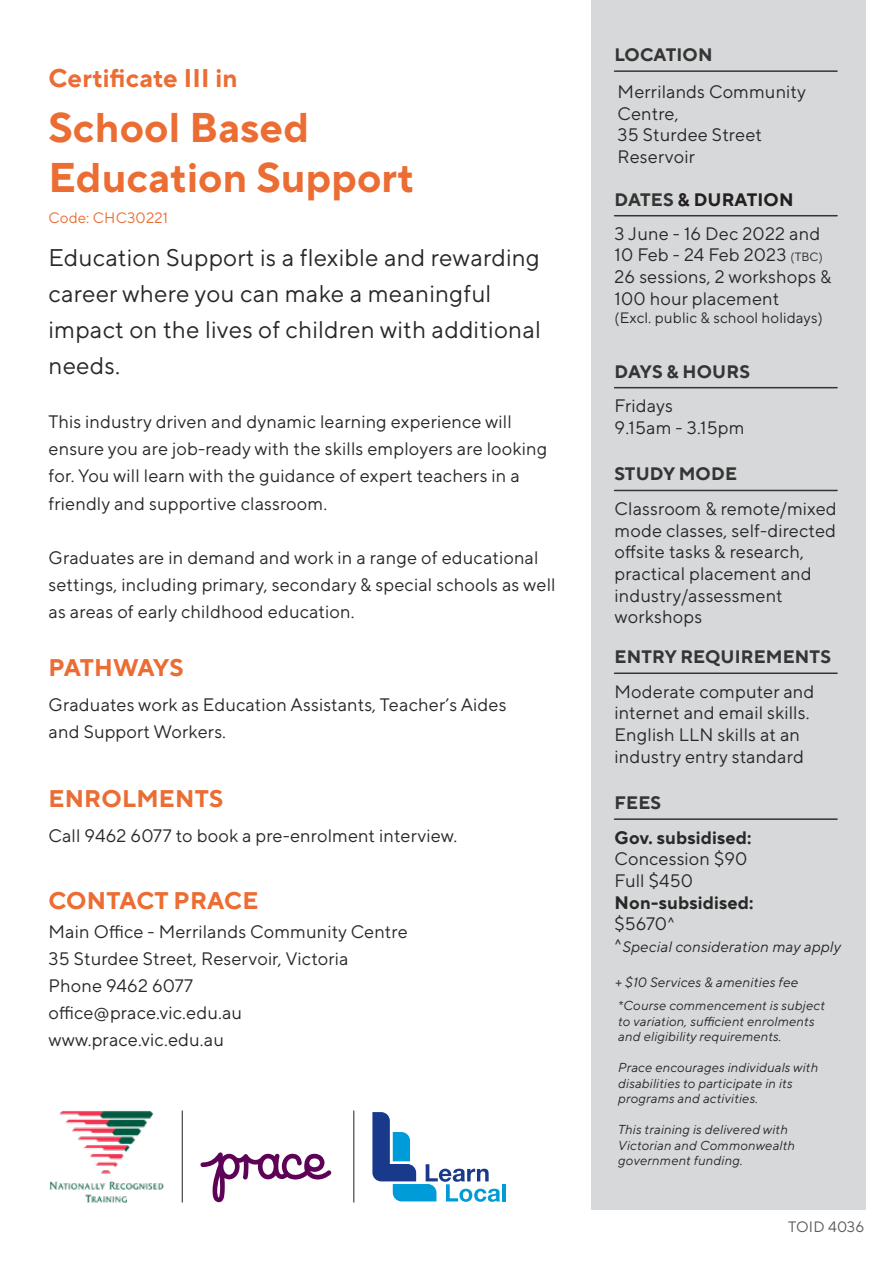
<style>
.page{position:relative;width:893px;height:1263px;background:#fff}
.page>*{position:absolute;margin:0;border:0;box-sizing:border-box;transform-origin:0 0}
.t1{font:700 41.4px/49.7px "TT Norms Pro";letter-spacing:.005em;color:#eb6d33}
.t2{font:700 25.5px "TT Norms Pro";letter-spacing:.01em;color:#eb6d33}
.t3{font:24px/36px "TT Norms Pro";letter-spacing:.01em;color:#282828}
.t4{font:700 24px "TT Norms Pro";letter-spacing:.01em;color:#eb6d33}
.t5{font:700 24px "TT Norms Pro";letter-spacing:-.05em;color:#eb6d33}
.t6{font:18px/21.6px "TT Norms Pro";letter-spacing:.01em;color:#282828}
.t7{font:700 18px "TT Norms Pro";letter-spacing:.01em;color:#353535}
.t8{font:700 18px "TT Norms Pro";letter-spacing:.01em;color:#282828}
.t9{font:italic 15px "TT Norms Pro";letter-spacing:.01em;color:#282828}
.t10{font:15px "TT Norms Pro";letter-spacing:.01em;color:#282828}
.t11{font:15px "TT Norms Pro";letter-spacing:.01em;color:#eb6d33}
.t12{font:15px "TT Norms Pro";letter-spacing:.01em;color:#595959}
.t13{font:italic 13.5px "TT Norms Pro";letter-spacing:.01em;color:#282828}
.t14{font:italic 12.9px/15.5px "TT Norms Pro";letter-spacing:.01em;color:#282828}
.s1{font-weight:700;color:#353535}
.s2{font-weight:700;color:#231f20}
.s3{font-size:12px}
.s4{font-style:normal;font-size:18px}
</style>
<div class="page">
<div style="left:591px;top:0;width:299px;height:1210px;background:#d7d8d9"></div>
<hr style="left:615px;top:70px;width:222px;height:2px;background:#353535">
<hr style="left:615px;top:215px;width:222px;height:1px;background:#353535">
<hr style="left:615px;top:672px;width:222px;height:2px;background:#353535">
<hr style="left:615px;top:490px;width:222px;height:1px;background:#353535">
<hr style="left:615px;top:818px;width:222px;height:2px;background:#353535">
<div style="left:866px;top:0;width:26px;height:1261px;background:#fff"></div>
<hr style="left:615px;top:387px;width:222px;height:1px;background:#353535">
<hr style="left:502px;top:1184px;width:4px;height:17px;background:#009cd9">
<svg style="left:372px;top:1112px;width:128px;height:90px"></svg>
<svg style="left:200px;top:1152px;width:132px;height:50px"></svg>
<img style="left:49px;top:1111px;width:114px;height:91px">
<hr style="left:182px;top:1111px;width:1px;height:91px;background:#231f20">
<hr style="left:353px;top:1111px;width:1px;height:91px;background:#231f20">
<h2 class="t2" style="left:49px;top:59px;width:191px">Certificate III in</h2>
<h1 class="t1" style="left:49px;top:100px;width:367px">School Based<br>Education Support</h1>
<p class="t11" style="left:49px;top:207px;width:121px">Code: CHC30221</p>
<h3 class="t3" style="left:49px;top:238px;width:494px">Education Support is a flexible and rewarding career where you can make a meaningful impact on the lives of children with additional needs.</h3>
<p class="t6" style="left:49px;top:407px;width:500px;line-height:27px">This industry driven and dynamic learning experience will ensure you are job-ready with the skills employers are looking for. You will learn with the guidance of expert teachers in a friendly and supportive classroom.</p>
<p class="t6" style="left:49px;top:542px;width:508px;line-height:27px">Graduates are in demand and work in a range of educational settings, including primary, secondary &amp; special schools as well as areas of early childhood education.</p>
<h3 class="t5" style="left:49px;top:650px;width:136px">PATHWAYS</h3>
<p class="t6" style="left:49px;top:690px;width:459px;line-height:27px">Graduates work as Education Assistants, Teacher’s Aides and Support Workers.</p>
<h3 class="t4" style="left:49px;top:781px;width:176px">ENROLMENTS</h3>
<p class="t6" style="left:49px;top:824px;width:410px">Call 9462 6077 to book a pre-enrolment interview.</p>
<h3 class="t4" style="left:49px;top:883px;width:211px">CONTACT PRACE</h3>
<p class="t6" style="left:49px;top:917px;width:361px;line-height:27px">Main Office - Merrilands Community Centre<br>35 Sturdee Street, Reservoir, Victoria<br>Phone 9462 6077<br>office@prace.vic.edu.au www.prace.vic.edu.au</p>
<p class="t7" style="left:615px;top:41px;width:100px">LOCATION</p>
<p class="t6" style="left:618px;top:80px;width:190px">Merrilands Community<br>Centre,<br>35 Sturdee Street<br>Reservoir</p>
<p class="t6" style="left:615px;top:180px;width:207px;line-height:34.8px"><span class="s1">DATES</span> <span class="s2">&amp; DURATION<br></span>3 June - 16 Dec 2022 and</p>
<p class="t6" style="left:615px;top:243px;width:218px">10 Feb - 24 Feb 2023 <span class="s3">(TBC)<br></span>26 sessions, 2 workshops &amp;<br>100 hour placement</p>
<p class="t10" style="left:615px;top:306px;width:210px">(Excl. public &amp; school holidays)</p>
<p class="t7" style="left:615px;top:358px;width:137px">DAYS &amp; HOURS</p>
<p class="t6" style="left:615px;top:394px;width:131px">Fridays<br>9.15am - 3.15pm</p>
<p class="t7" style="left:615px;top:461px;width:124px">STUDY MODE</p>
<p class="t6" style="left:615px;top:497px;width:224px">Classroom &amp; remote/mixed mode classes, self-directed offsite tasks &amp; research, practical placement and industry/assessment workshops</p>
<p class="t7" style="left:615px;top:643px;width:218px">ENTRY REQUIREMENTS</p>
<p class="t6" style="left:615px;top:679px;width:201px">Moderate computer and internet and email skills.<br>English LLN skills at an industry entry standard</p>
<p class="t7" style="left:615px;top:789px;width:48px">FEES</p>
<p class="t8" style="left:615px;top:824px;width:139px">Gov. subsidised:</p>
<p class="t6" style="left:615px;top:847px;width:134px">Concession $90<br>Full $450</p>
<p class="t8" style="left:615px;top:889px;width:141px">Non-subsidised:</p>
<p class="t6" style="left:615px;top:912px;width:62px">$5670^</p>
<p class="t9" style="left:615px;top:936px;width:227px"><span class="s4">^</span>Special consideration may apply</p>
<p class="t13" style="left:615px;top:973px;width:185px">+ $10 Services &amp; amenities fee</p>
<p class="t14" style="left:618px;top:997px;width:208px">*Course commencement is subject to variation, sufficient enrolments and eligibility requirements.</p>
<p class="t14" style="left:618px;top:1059px;width:202px">Prace encourages individuals with disabilities to participate in its programs and activities.</p>
<p class="t14" style="left:618px;top:1121px;width:178px">This training is delivered with<br>Victorian and Commonwealth government funding.</p>
<p class="t12" style="left:788px;top:1216px;width:78px">TOID 4036</p>
</div>
